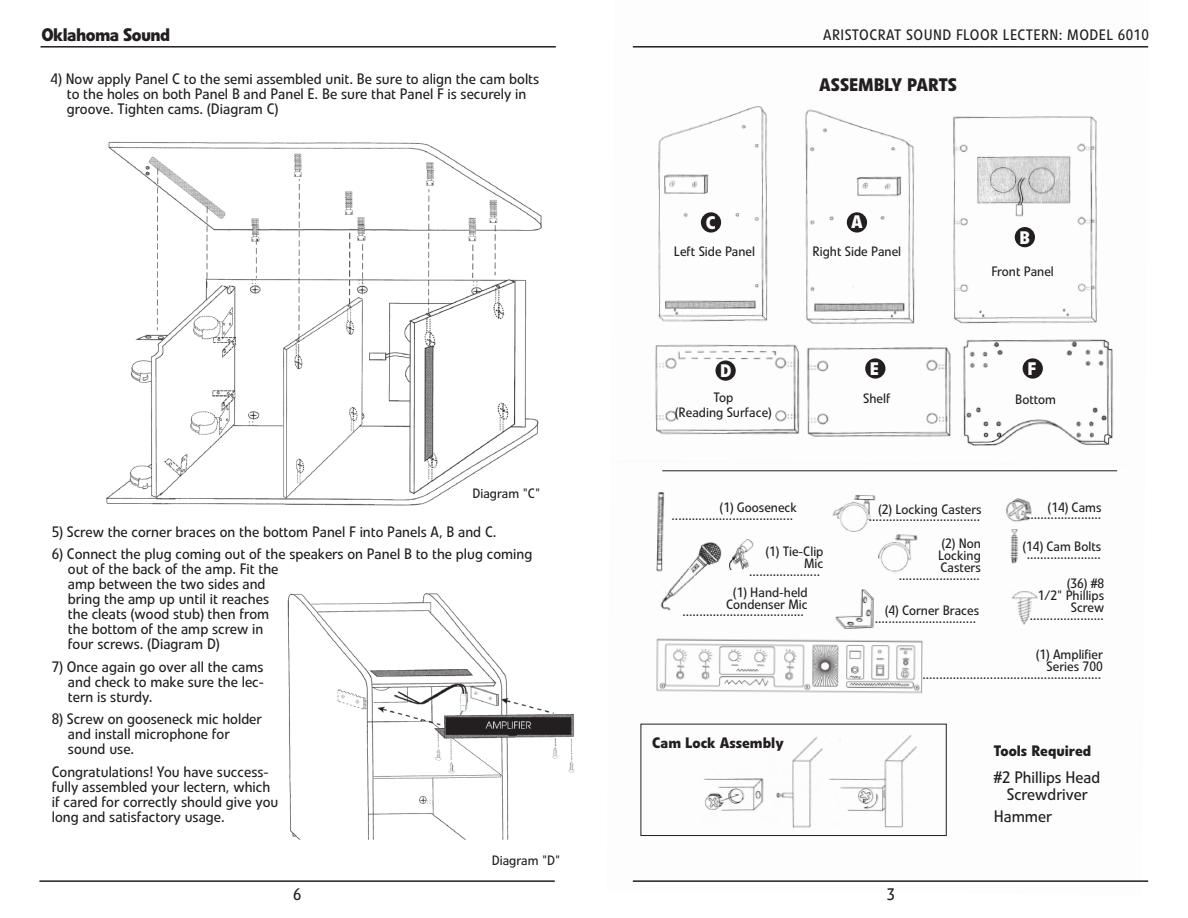
<style>
.page{position:relative;width:1188px;height:918px;background:#fff}
.page>*{position:absolute;margin:0;border:0;box-sizing:border-box;transform-origin:0 0}
.t1{font:700 18px "Linotype Veto";color:#231f20}
.t2{font:700 18px "Linotype Veto";color:#fff}
.t3{font:16.5px/16.5px "Linotype Veto";color:#231f20;text-align:center}
.t4{font:15px/15px "Linotype Veto";color:#231f20}
.t5{font:700 15px "Linotype Veto";color:#231f20}
.t6{font:13.5px/12px "Linotype Veto";color:#231f20;text-align:right}
</style>
<div class="page">
<img style="left:632px;top:46px;width:517px;height:836px">
<img style="left:106px;top:141px;width:469px;height:699px">
<hr style="left:40px;top:46px;width:516px;height:2px;background:#231f20">
<hr style="left:633px;top:46px;width:515px;height:2px;background:#231f20">
<hr style="left:39px;top:880px;width:516px;height:2px;background:#231f20">
<hr style="left:633px;top:880px;width:515px;height:2px;background:#231f20">
<div style="left:641px;top:724px;width:306px;height:112px;border:1px solid #231f20"></div>
<hr style="left:662px;top:470px;width:455px;height:1px;background:#231f20">
<div style="left:847px;top:212px;width:20px;height:21px;background:#231f20;border-radius:50%"></div>
<div style="left:1015px;top:227px;width:20px;height:20px;background:#231f20;border-radius:50%"></div>
<div style="left:701px;top:212px;width:20px;height:21px;background:#231f20;border-radius:50%"></div>
<div style="left:865px;top:358px;width:20px;height:21px;background:#231f20;border-radius:50%"></div>
<div style="left:716px;top:360px;width:20px;height:21px;background:#231f20;border-radius:50%"></div>
<div style="left:1023px;top:358px;width:20px;height:21px;background:#231f20;border-radius:50%"></div>
<p class="t1" style="left:41px;top:24px;width:131px">Oklahoma Sound</p>
<p class="t4" style="left:823px;top:28px;width:18px">Aristocrat</p>
<p class="t4" style="left:906px;top:28px;width:10px">sound</p>
<p class="t4" style="left:956px;top:28px;width:10px">floor</p>
<p class="t4" style="left:1003px;top:28px;width:9px">lectern</p>
<p class="t4" style="left:1059px;top:28px;width:30px">: Model</p>
<p class="t4" style="left:1118px;top:28px;width:33px">6010</p>
<p class="t4" style="left:67px;top:71px;width:474px;text-indent:-16px">4) Now apply Panel C to the semi assembled unit. Be sure to align the cam bolts to the holes on both Panel B and Panel E. Be sure that Panel F is securely in groove. Tighten cams. (Diagram C)</p>
<p class="t6" style="left:472px;top:487px;width:69px">Diagram "C"</p>
<p class="t4" style="left:52px;top:524px;width:446px">5) Screw the corner braces on the bottom Panel F into Panels A, B and C.</p>
<p class="t4" style="left:68px;top:547px;width:466px;text-indent:-16px">6) Connect the plug coming out of the speakers on Panel B to the plug coming out of the back of the amp. Fit the<br>amp between the two sides and<br>bring the amp up until it reaches<br>the cleats (wood stub) then from<br>the bottom of the amp screw in<br>four screws. (Diagram D)</p>
<p class="t4" style="left:68px;top:659px;width:198px;text-align:justify;text-indent:-16px">7) Once again go over all the cams and check to make sure the lec&shy;tern is sturdy.</p>
<p class="t4" style="left:68px;top:712px;width:195px;text-indent:-16px">8) Screw on gooseneck mic holder and install microphone for sound use.</p>
<p class="t4" style="left:52px;top:764px;width:228px">Congratulations! You have success&shy;fully assembled your lectern, which if cared for correctly should give you long and satisfactory usage.</p>
<p class="t6" style="left:492px;top:854px;width:70px">Diagram "D"</p>
<p class="t1" style="left:819px;top:73px;width:139px">Assembly Parts</p>
<p class="t2" style="left:706px;top:212px;width:10px">C</p>
<p class="t2" style="left:851px;top:211px;width:13px">A</p>
<p class="t6" style="left:674px;top:245px;width:83px">Left Side Panel</p>
<p class="t6" style="left:813px;top:245px;width:90px">Right Side Panel</p>
<p class="t2" style="left:1020px;top:226px;width:10px">B</p>
<p class="t6" style="left:991px;top:265px;width:64px">Front Panel</p>
<p class="t2" style="left:720px;top:360px;width:11px">D</p>
<p class="t2" style="left:870px;top:358px;width:9px">E</p>
<p class="t2" style="left:1027px;top:358px;width:10px">F</p>
<p class="t6" style="left:675px;top:390px;width:98px;line-height:15px;text-align:center">Top<br>(Reading Surface)</p>
<p class="t6" style="left:863px;top:393px;width:29px">Shelf</p>
<p class="t6" style="left:1015px;top:394px;width:42px">Bottom</p>
<p class="t6" style="left:720px;top:502px;width:78px">(1) Gooseneck</p>
<p class="t6" style="left:672px;top:509px;width:123px">....................................</p>
<p class="t6" style="left:766px;top:546px;width:59px">(1) Tie-Clip<br>Mic</p>
<p class="t6" style="left:749px;top:565px;width:72px">.....................</p>
<p class="t6" style="left:726px;top:586px;width:83px;text-align:center">(1) Hand-held<br>Condenser Mic</p>
<p class="t6" style="left:682px;top:606px;width:123px">....................................</p>
<p class="t5" style="left:652px;top:734px;width:133px">Cam Lock Assembly</p>
<p class="t6" style="left:878px;top:503px;width:105px">(2) Locking Casters</p>
<p class="t6" style="left:869px;top:511px;width:113px">.................................</p>
<p class="t6" style="left:938px;top:538px;width:44px;text-align:justify">(2) Non Locking Casters</p>
<p class="t6" style="left:899px;top:569px;width:82px">........................</p>
<p class="t6" style="left:885px;top:605px;width:96px">(4) Corner Braces</p>
<p class="t6" style="left:875px;top:612px;width:103px">..............................</p>
<p class="t6" style="left:1048px;top:501px;width:55px">(14) Cams</p>
<p class="t6" style="left:1027px;top:509px;width:76px">......................</p>
<p class="t6" style="left:1023px;top:541px;width:80px">(14) Cam Bolts</p>
<p class="t6" style="left:1027px;top:540px;width:79px;line-height:29.2px">...................... (36) #8</p>
<p class="t6" style="left:1038px;top:590px;width:68px">1/2" Phillips<br>Screw</p>
<p class="t6" style="left:1030px;top:609px;width:76px">......................</p>
<p class="t6" style="left:1036px;top:649px;width:68px">(1) Amplifier<br>Series 700</p>
<p class="t6" style="left:922px;top:668px;width:180px">.....................................................</p>
<p class="t5" style="left:994px;top:742px;width:99px">Tools Required</p>
<p class="t3" style="left:994px;top:769px;width:108px">#2 Phillips Head<br>Screwdriver</p>
<p class="t3" style="left:994px;top:808px;width:60px">Hammer</p>
<p class="t3" style="left:293px;top:886px;width:10px">6</p>
<p class="t3" style="left:887px;top:886px;width:10px">3</p>
</div>
